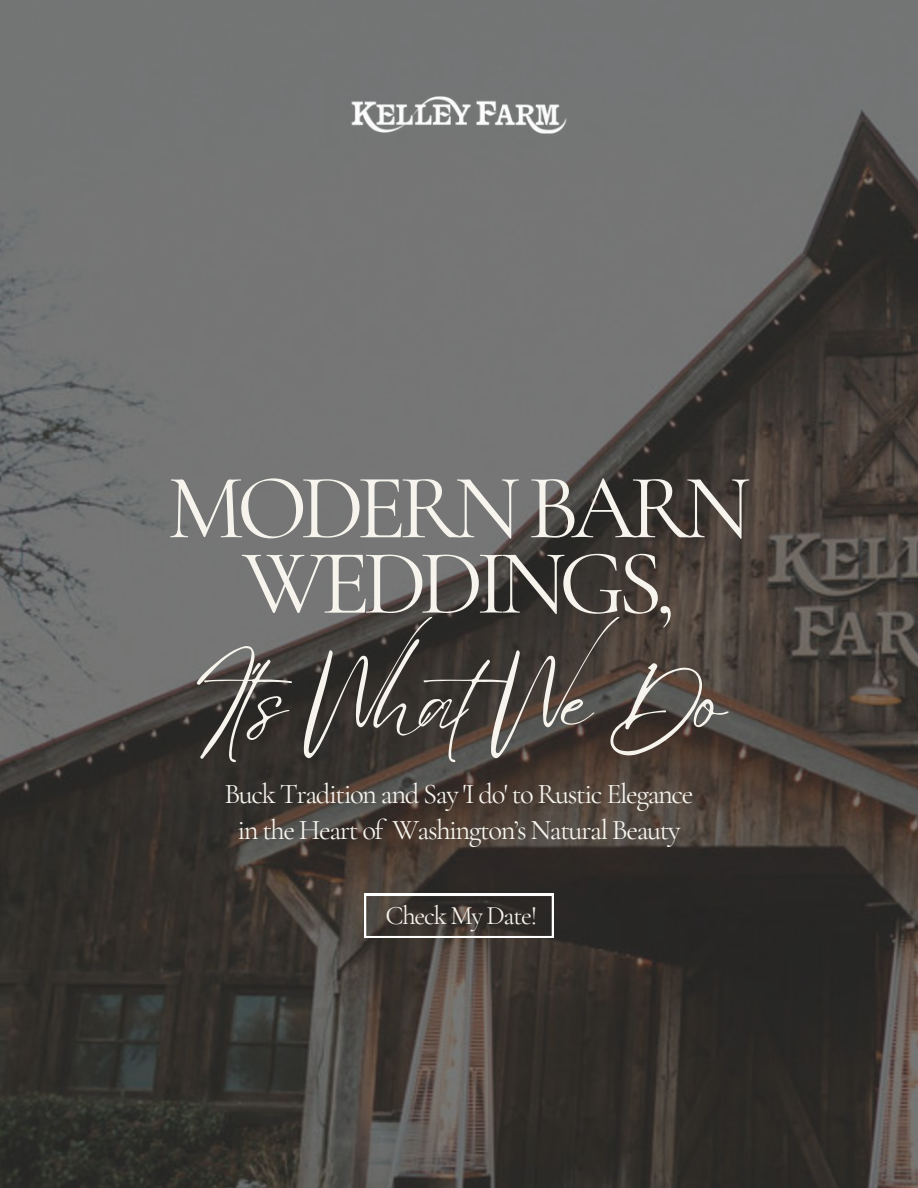
<style>
.page{position:relative;width:918px;height:1188px;background:#fff}
.page>*{position:absolute;margin:0;border:0;box-sizing:border-box;transform-origin:0 0}
.t1{font:92.55px/75.3px "Cormorant Garamond";letter-spacing:-.08em;color:#f6f4ed;text-align:center}
.t2{font:91.35px "Eyesome Script";letter-spacing:-.08em;color:#f6f4ed}
.t3{font:28.5px/36px "Cormorant Garamond";letter-spacing:-.05em;color:#f6f4ed;text-align:center}
.t4{font:26.7px "Cormorant Garamond";letter-spacing:-.05em;color:#f6f4ed}
</style>
<div class="page">
<img style="left:0;top:0;width:918px;height:1188px">
<img style="left:347px;top:92px;width:223px;height:47px">
<svg style="left:364px;top:894px;width:190px;height:44px;background:#4e4945"></svg>
<h1 class="t1" style="left:167px;top:470px;width:586px">MODERNBARN<br>WEDDINGS,</h1>
<h2 class="t2" style="left:192px;top:641px;width:536px">It’s WhatWe Do</h2>
<p class="t3" style="left:224px;top:776px;width:471px">Buck Tradition and Say 'I do' to Rustic Elegance in the Heart of Washington’s Natural Beauty</p>
<p class="t4" style="left:386px;top:899px;width:153px">Check My Date!</p>
</div>
